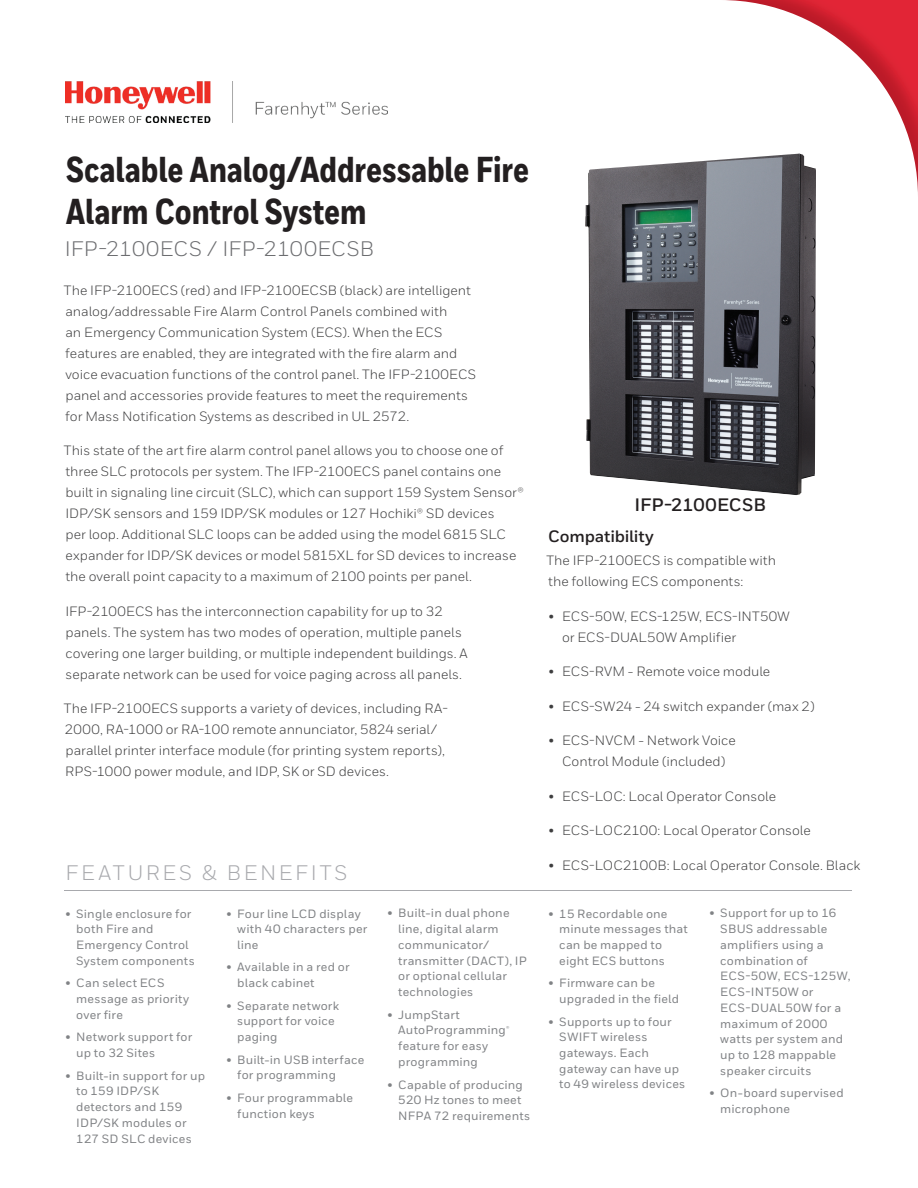
<style>
.page{position:relative;width:918px;height:1188px;background:#fff}
.page>*{position:absolute;margin:0;border:0;box-sizing:border-box;transform-origin:0 0}
.t1{font:800 36px/42px "Honeywell Cond";letter-spacing:-.005em;color:#231f20}
.t2{font:21px "Honeywell Sans";letter-spacing:.005em;color:#6c6d70}
.t3{font:21px "Honeywell Sans";letter-spacing:.13em;color:#a8a9ad}
.t4{font:700 18px "Honeywell Sans";color:#231f20}
.t5{font:700 16.5px "Honeywell Sans";letter-spacing:-.01em;color:#231f20}
.t6{font:13.5px/21px "Honeywell Sans";color:#3e3e3f}
.t7{font:500 12px/15.8px "Honeywell Sans";letter-spacing:.015em;color:#808285}
</style>
<div class="page">
<img style="left:726px;top:0;width:192px;height:193px">
<img style="left:65px;top:82px;width:322px;height:40px">
<img style="left:585px;top:154px;width:231px;height:341px">
<hr style="left:64px;top:890px;width:787px;height:1px;background:#a8a9ad">
<h1 class="t1" style="left:66px;top:149px;width:465px">Scalable Analog/Addressable Fire<br>Alarm Control System</h1>
<h2 class="t2" style="left:65px;top:236px;width:311px">IFP-2100ECS / IFP-2100ECSB</h2>
<p class="t6" style="left:64px;top:280px;width:414px">The IFP-2100ECS (red) and IFP-2100ECSB (black) are intelligent analog/addressable Fire Alarm Control Panels combined with<br>an Emergency Communication System (ECS). When the ECS features are enabled, they are integrated with the fire alarm and voice evacuation functions of the control panel. The IFP-2100ECS panel and accessories provide features to meet the requirements for Mass Notification Systems as described in UL 2572.</p>
<p class="t6" style="left:64px;top:440px;width:461px">This state of the art fire alarm control panel allows you to choose one of three SLC protocols per system. The IFP-2100ECS panel contains one built in signaling line circuit (SLC), which can support 159 System Sensor® IDP/SK sensors and 159 IDP/SK modules or 127 Hochiki® SD devices<br>per loop. Additional SLC loops can be added using the model 6815 SLC expander for IDP/SK devices or model 5815XL for SD devices to increase the overall point capacity to a maximum of 2100 points per panel.</p>
<p class="t6" style="left:65px;top:601px;width:404px">IFP-2100ECS has the interconnection capability for up to 32 panels. The system has two modes of operation, multiple panels covering one larger building, or multiple independent buildings. A separate network can be used for voice paging across all panels.</p>
<p class="t6" style="left:64px;top:698px;width:386px">The IFP-2100ECS supports a variety of devices, including RA-2000, RA-1000 or RA-100 remote annunciator, 5824 serial/ parallel printer interface module (for printing system reports), RPS-1000 power module, and IDP, SK or SD devices.</p>
<h2 class="t3" style="left:65px;top:860px;width:284px">FEATURES &amp; BENEFITS</h2>
<p class="t7" style="left:76px;top:906px;width:120px;text-indent:-11px">• Single enclosure for both Fire and<br>Emergency Control<br>System components</p>
<p class="t7" style="left:76px;top:975px;width:114px;text-indent:-11px">• Can select ECS message as priority over fire</p>
<p class="t7" style="left:76px;top:1029px;width:118px;text-indent:-11px">• Network support for up to 32 Sites</p>
<p class="t7" style="left:76px;top:1068px;width:130px;text-indent:-11px">• Built-in support for up to 159 IDP/SK detectors and 159<br>IDP/SK modules or<br>127 SD SLC devices</p>
<p class="t7" style="left:237px;top:906px;width:132px;text-indent:-11px">• Four line LCD display with 40 characters per line</p>
<p class="t7" style="left:237px;top:960px;width:114px;text-indent:-11px">• Available in a red or black cabinet</p>
<p class="t7" style="left:237px;top:998px;width:103px;text-indent:-11px">• Separate network support for voice paging</p>
<p class="t7" style="left:237px;top:1052px;width:128px;text-indent:-11px">• Built-in USB interface for programming</p>
<p class="t7" style="left:237px;top:1090px;width:117px;text-indent:-11px">• Four programmable function keys</p>
<p class="t7" style="left:398px;top:906px;width:130px;text-indent:-11px">• Built-in dual phone line, digital alarm communicator/ transmitter (DACT), IP or optional cellular technologies</p>
<p class="t7" style="left:398px;top:1007px;width:113px;text-indent:-11px">• JumpStart<br>AutoProgramming<sup>® </sup>feature for easy programming</p>
<p class="t7" style="left:398px;top:1077px;width:134px;text-indent:-11px">• Capable of producing<br>520 Hz tones to meet<br>NFPA 72 requirements</p>
<h3 class="t4" style="left:634px;top:494px;width:133px">IFP-2100ECSB</h3>
<p class="t5" style="left:548px;top:526px;width:107px">Compatibility</p>
<p class="t6" style="left:546px;top:550px;width:231px">The IFP-2100ECS is compatible with the following ECS components:</p>
<p class="t6" style="left:562px;top:606px;width:229px;text-indent:-14px">• ECS-50W, ECS-125W, ECS-INT50W or ECS-DUAL50W Amplifier</p>
<p class="t6" style="left:549px;top:661px;width:223px">• ECS-RVM - Remote voice module</p>
<p class="t6" style="left:549px;top:696px;width:268px">• ECS-SW24 - 24 switch expander (max 2)</p>
<p class="t6" style="left:549px;top:730px;width:189px;text-align:center">• ECS-NVCM - Network Voice<br>Control Module (included)</p>
<p class="t6" style="left:549px;top:786px;width:229px">• ECS-LOC: Local Operator Console</p>
<p class="t6" style="left:549px;top:820px;width:264px">• ECS-LOC2100: Local Operator Console</p>
<p class="t6" style="left:549px;top:855px;width:313px">• ECS-LOC2100B: Local Operator Console. Black</p>
<p class="t7" style="left:559px;top:906px;width:130px;text-indent:-11px">• 15 Recordable one minute messages that can be mapped to eight ECS buttons</p>
<p class="t7" style="left:559px;top:975px;width:121px;text-indent:-11px">• Firmware can be upgraded in the field</p>
<p class="t7" style="left:559px;top:1014px;width:128px;text-indent:-11px">• Supports up to four<br>SWIFT wireless gateways. Each gateway can have up to 49 wireless devices</p>
<p class="t7" style="left:720px;top:906px;width:132px;text-indent:-11px">• Support for up to 16<br>SBUS addressable amplifiers using a combination of<br>ECS-50W, ECS-125W,<br>ECS-INT50W or<br>ECS-DUAL50W for a maximum of 2000 watts per system and up to 128 mappable speaker circuits</p>
<p class="t7" style="left:720px;top:1086px;width:125px;text-indent:-11px">• On-board supervised microphone</p>
</div>
